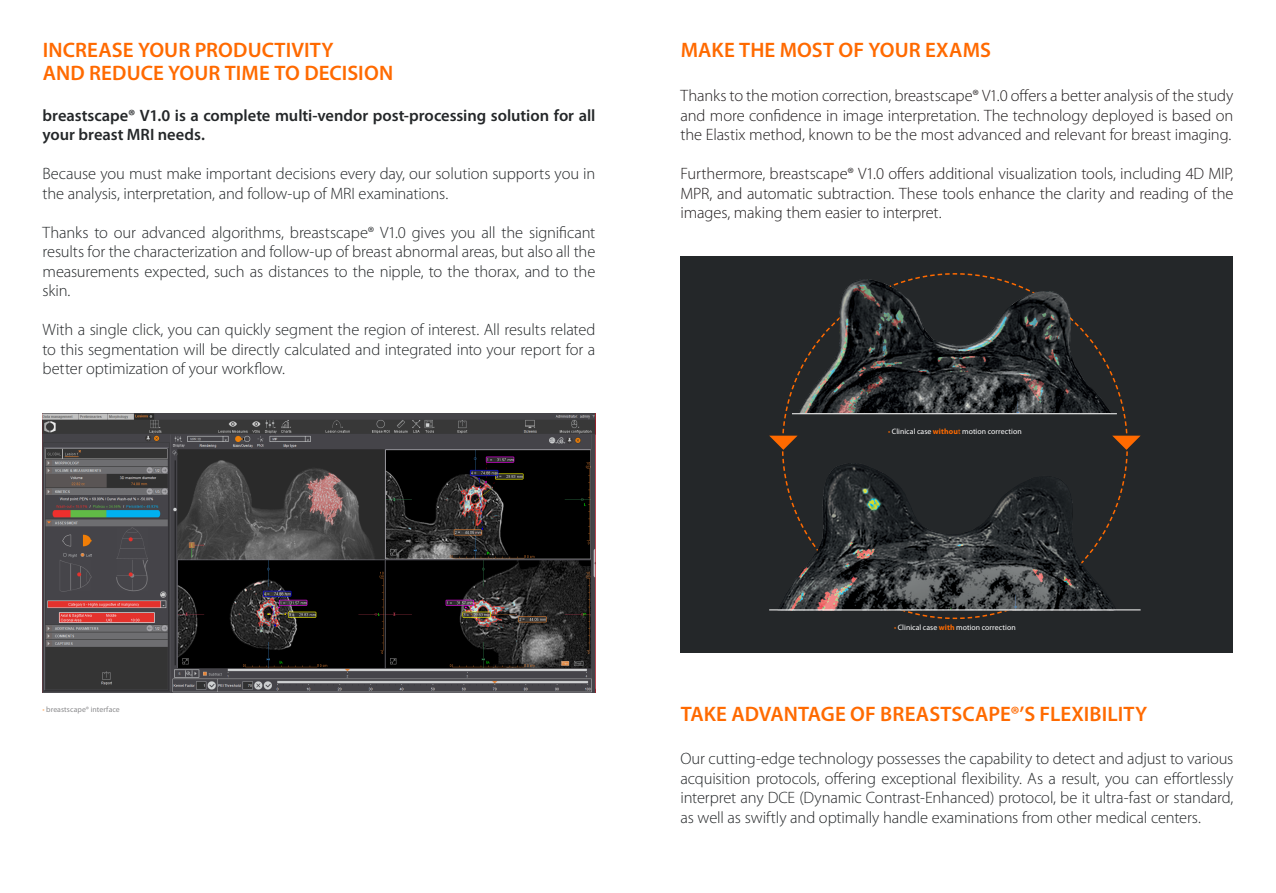
<style>
.page{position:relative;width:1276px;height:893px;background:#fff}
.page>*{position:absolute;margin:0;border:0;box-sizing:border-box;transform-origin:0 0}
.t1{font:600 21px/22.5px "Myriad Pro";letter-spacing:.005em;color:#ff6a00}
.t2{font:300 16.5px/19.5px "Myriad Pro";letter-spacing:-.01em;color:#242729;text-align:justify}
.t3{font:300 16.5px/19.5px "Myriad Pro";letter-spacing:-.01em;color:#231f20;text-align:justify}
.t4{font:600 16.5px/19.5px "Myriad Pro";color:#242729}
.t5{font:7.8px "Myriad Pro";letter-spacing:.005em;color:#fff}
.t6{font:7.8px "Myriad Pro";letter-spacing:.01em;color:#8a8a8c}
.s1{color:#ffb778}
.s2{color:#ff6a00}
.s3{font-weight:700;color:#ff6a00}
</style>
<div class="page">
<img style="left:43px;top:413px;width:552px;height:280px">
<img style="left:680px;top:256px;width:553px;height:397px">
<hr style="left:792px;top:413px;width:325px;height:1px;background:#fff">
<hr style="left:769px;top:609px;width:371px;height:1px;background:#fff">
<p class="t1" style="left:43px;top:38px;width:352px">INCREASE YOUR PRODUCTIVITY<br>AND REDUCE YOUR TIME TO DECISION</p>
<p class="t4" style="left:43px;top:105px;width:554px">breastscape® V1.0 is a complete multi-vendor post-processing solution for all your breast MRI needs.</p>
<p class="t2" style="left:43px;top:164px;width:554px">Because you must make important decisions every day, our solution supports you in the analysis, interpretation, and follow-up of MRI examinations.</p>
<p class="t2" style="left:43px;top:223px;width:554px">Thanks to our advanced algorithms, breastscape® V1.0 gives you all the significant results for the characterization and follow-up of breast abnormal areas, but also all the measurements expected, such as distances to the nipple, to the thorax, and to the skin.</p>
<p class="t2" style="left:43px;top:320px;width:554px">With a single click, you can quickly segment the region of interest. All results related to this segmentation will be directly calculated and integrated into your report for a better optimization of your workflow.</p>
<p class="t6" style="left:43px;top:704px;width:79px"><span class="s1">•</span> breastscape® interface</p>
<p class="t1" style="left:681px;top:38px;width:312px">MAKE THE MOST OF YOUR EXAMS</p>
<p class="t3" style="left:680px;top:86px;width:554px">Thanks to the motion correction, breastscape® V1.0 offers a better analysis of the study and more confidence in image interpretation. The technology deployed is based on the Elastix method, known to be the most advanced and relevant for breast imaging.</p>
<p class="t3" style="left:680px;top:164px;width:554px">Furthermore, breastscape® V1.0 offers additional visualization tools, including 4D MIP, MPR, and automatic subtraction. These tools enhance the clarity and reading of the images, making them easier to interpret.</p>
<p class="t5" style="left:888px;top:427px;width:135px"><span class="s2">•</span> Clinical case <span class="s3">withou</span><span class="s2">t</span> motion correction</p>
<p class="t5" style="left:894px;top:623px;width:123px"><span class="s2">•</span> Clinical case <span class="s3">with</span> motion correction</p>
<p class="t1" style="left:681px;top:702px;width:468px">TAKE ADVANTAGE OF BREASTSCAPE®’S FLEXIBILITY</p>
<p class="t2" style="left:680px;top:749px;width:554px">Our cutting-edge technology possesses the capability to detect and adjust to various acquisition protocols, offering exceptional flexibility. As a result, you can effortlessly interpret any DCE (Dynamic Contrast-Enhanced) protocol, be it ultra-fast or standard, as well as swiftly and optimally handle examinations from other medical centers.</p>
</div>
